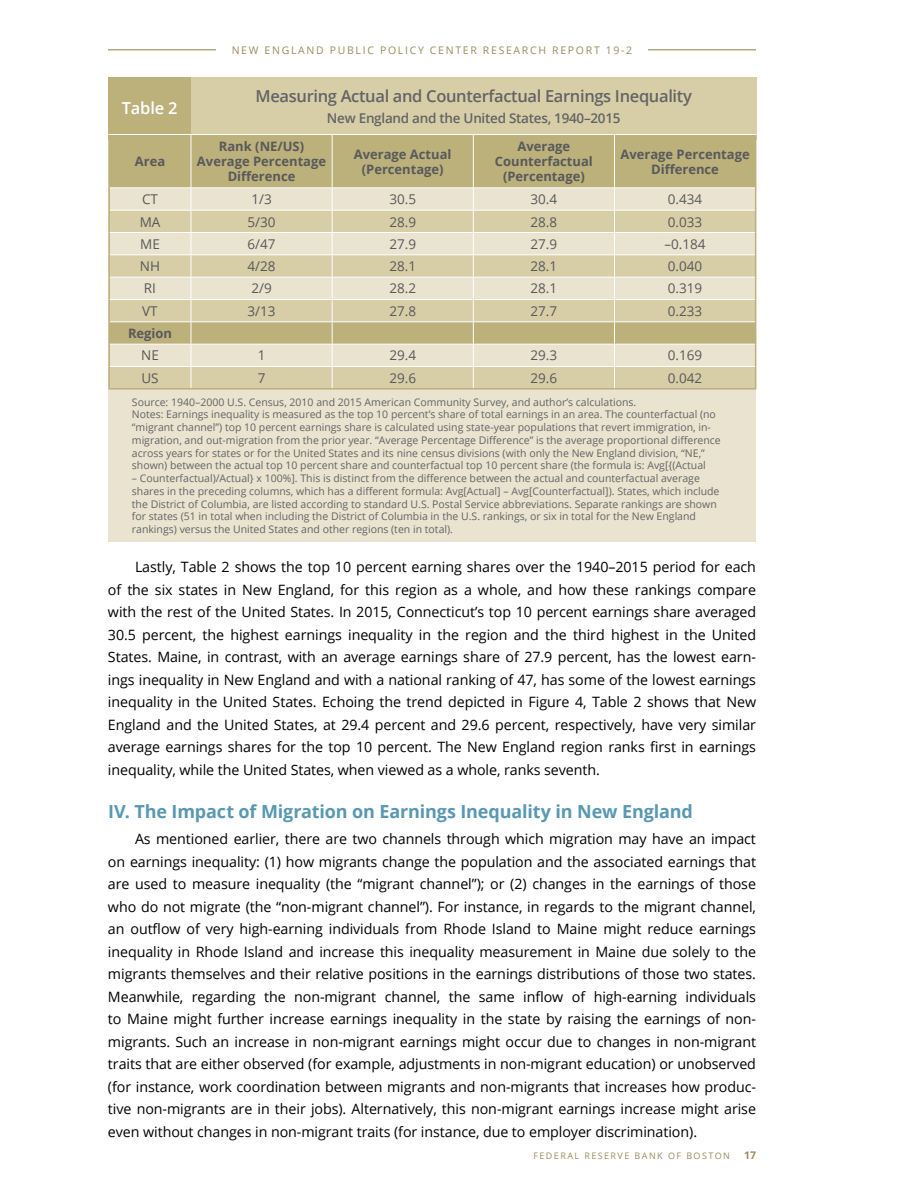
<style>
.page{position:relative;width:918px;height:1188px;background:#fff}
.page>*{position:absolute;margin:0;border:0;box-sizing:border-box;transform-origin:0 0}
.t1{font:700 18px "Open Sans";letter-spacing:-.01em;color:#5898b1}
.t2{font:600 16.5px "Open Sans";letter-spacing:-.02em;color:#636466}
.t3{font:600 16.5px "Open Sans";letter-spacing:-.01em;color:#fff}
.t4{font:14.25px/22.5px "Open Sans";letter-spacing:-.005em;color:#000;text-align:justify}
.t5{font:13.5px "Open Sans";color:#58595b}
.t6{font:600 13.5px "Open Sans";letter-spacing:-.02em;color:#636466}
.t7{font:700 12.9px/14.9px "Open Sans";color:#58595b;text-align:center}
.t8{font:10.5px/12.8px "Open Sans";color:#636466}
.t9{font:10.5px "Open Sans";letter-spacing:.16em;color:#988d5f}
.t10{font:9px "Open Sans";letter-spacing:.16em;color:#988d5f}
.s1{font-weight:700;font-size:10.5px}
</style>
<div class="page">
<hr style="left:108px;top:49px;width:648px;height:1px;background:#988d5f">
<div style="left:216px;top:38px;width:432px;height:23px;background:#fff"></div>
<div style="left:108px;top:102px;width:648px;height:439px;background:#e9e3cf"></div>
<div style="left:110px;top:77px;width:646px;height:62px;background:#d7cda6"></div>
<div style="left:108px;top:77px;width:83px;height:62px;background:#bcb07b"></div>
<hr style="left:108px;top:135px;width:2px;height:53px;background:#bcb07b">
<hr style="left:108px;top:188px;width:2px;height:22px;background:#bcb07b">
<hr style="left:108px;top:210px;width:2px;height:23px;background:#bcb07b">
<hr style="left:108px;top:233px;width:2px;height:22px;background:#bcb07b">
<hr style="left:108px;top:255px;width:2px;height:22px;background:#bcb07b">
<hr style="left:108px;top:277px;width:2px;height:22px;background:#bcb07b">
<hr style="left:108px;top:344px;width:2px;height:22px;background:#bcb07b">
<hr style="left:108px;top:366px;width:2px;height:22px;background:#bcb07b">
<hr style="left:108px;top:388px;width:83px;height:2px;background:#bcb07b">
<hr style="left:191px;top:388px;width:141px;height:2px;background:#bcb07b">
<hr style="left:332px;top:388px;width:141px;height:2px;background:#bcb07b">
<hr style="left:473px;top:388px;width:141px;height:2px;background:#bcb07b">
<hr style="left:614px;top:388px;width:142px;height:2px;background:#bcb07b">
<hr style="left:108px;top:322px;width:2px;height:22px;background:#bcb07b">
<hr style="left:108px;top:299px;width:2px;height:23px;background:#bcb07b">
<svg style="left:109px;top:135px;width:647px;height:253px"></svg>
<hr style="left:614px;top:321px;width:141px;height:1px;background:#fff">
<hr style="left:108px;top:134px;width:83px;height:1px;background:#fff">
<hr style="left:191px;top:134px;width:141px;height:1px;background:#fff">
<hr style="left:332px;top:134px;width:141px;height:1px;background:#fff">
<hr style="left:473px;top:134px;width:141px;height:1px;background:#fff">
<hr style="left:614px;top:134px;width:142px;height:1px;background:#fff">
<p class="t3" style="left:122px;top:97px;width:58px">Table 2</p>
<p class="t7" style="left:135px;top:154px;width:32px">Area</p>
<p class="t9" style="left:232px;top:43px;width:402px">NEW ENGLAND PUBLIC POLICY CENTER RESEARCH REPORT 19-2</p>
<p class="t2" style="left:256px;top:85px;width:438px">Measuring Actual and Counterfactual Earnings Inequality</p>
<p class="t6" style="left:327px;top:109px;width:295px">New England and the United States, 1940–2015</p>
<p class="t7" style="left:197px;top:139px;width:131px">Rank (NE/US)<br>Average Percentage<br>Difference</p>
<p class="t7" style="left:354px;top:146px;width:99px">Average Actual (Percentage)</p>
<p class="t7" style="left:495px;top:139px;width:100px">Average<br>Counterfactual (Percentage)</p>
<p class="t7" style="left:621px;top:146px;width:131px">Average Percentage<br>Difference</p>
<p class="t5" style="left:142px;top:190px;width:17px">CT</p>
<p class="t5" style="left:251px;top:190px;width:22px">1/3</p>
<p class="t5" style="left:389px;top:190px;width:28px">30.5</p>
<p class="t5" style="left:531px;top:190px;width:28px">30.4</p>
<p class="t5" style="left:668px;top:190px;width:36px">0.434</p>
<p class="t5" style="left:140px;top:212px;width:22px">MA</p>
<p class="t5" style="left:247px;top:212px;width:30px">5/30</p>
<p class="t5" style="left:389px;top:212px;width:28px">28.9</p>
<p class="t5" style="left:531px;top:212px;width:28px">28.8</p>
<p class="t5" style="left:668px;top:212px;width:36px">0.033</p>
<p class="t5" style="left:140px;top:235px;width:21px">ME</p>
<p class="t5" style="left:247px;top:235px;width:30px">6/47</p>
<p class="t5" style="left:389px;top:235px;width:28px">27.9</p>
<p class="t5" style="left:531px;top:235px;width:28px">27.9</p>
<p class="t5" style="left:664px;top:235px;width:43px">–0.184</p>
<p class="t5" style="left:140px;top:257px;width:22px">NH</p>
<p class="t5" style="left:247px;top:257px;width:30px">4/28</p>
<p class="t5" style="left:389px;top:257px;width:28px">28.1</p>
<p class="t5" style="left:531px;top:257px;width:28px">28.1</p>
<p class="t5" style="left:668px;top:257px;width:36px">0.040</p>
<p class="t5" style="left:144px;top:279px;width:14px">RI</p>
<p class="t5" style="left:251px;top:279px;width:22px">2/9</p>
<p class="t5" style="left:389px;top:279px;width:28px">28.2</p>
<p class="t5" style="left:531px;top:279px;width:28px">28.1</p>
<p class="t5" style="left:668px;top:279px;width:36px">0.319</p>
<p class="t5" style="left:142px;top:302px;width:17px">VT</p>
<p class="t5" style="left:247px;top:302px;width:30px">3/13</p>
<p class="t5" style="left:389px;top:302px;width:28px">27.8</p>
<p class="t5" style="left:531px;top:302px;width:28px">27.7</p>
<p class="t5" style="left:668px;top:302px;width:36px">0.233</p>
<p class="t7" style="left:128px;top:326px;width:46px">Region</p>
<p class="t5" style="left:141px;top:346px;width:19px">NE</p>
<p class="t5" style="left:258px;top:346px;width:9px">1</p>
<p class="t5" style="left:389px;top:346px;width:28px">29.4</p>
<p class="t5" style="left:531px;top:346px;width:28px">29.3</p>
<p class="t5" style="left:668px;top:346px;width:36px">0.169</p>
<p class="t5" style="left:141px;top:369px;width:19px">US</p>
<p class="t5" style="left:258px;top:369px;width:9px">7</p>
<p class="t5" style="left:389px;top:369px;width:28px">29.6</p>
<p class="t5" style="left:531px;top:369px;width:28px">29.6</p>
<p class="t5" style="left:668px;top:369px;width:36px">0.042</p>
<p class="t8" style="left:132px;top:395px;width:590px">Source: 1940–2000 U.S. Census, 2010 and 2015 American Community Survey, and author’s calculations.<br>Notes: Earnings inequality is measured as the top 10 percent’s share of total earnings in an area. The counterfactual (no “migrant channel”) top 10 percent earnings share is calculated using state-year populations that revert immigration, in&shy;migration, and out-migration from the prior year. “Average Percentage Difference” is the average proportional difference across years for states or for the United States and its nine census divisions (with only the New England division, “NE,” shown) between the actual top 10 percent share and counterfactual top 10 percent share (the formula is: Avg[{(Actual</p>
<p class="t8" style="left:132px;top:472px;width:589px">– Counterfactual)/Actual} x 100%]. This is distinct from the difference between the actual and counterfactual average shares in the preceding columns, which has a different formula: Avg[Actual] – Avg[Counterfactual]). States, which include the District of Columbia, are listed according to standard U.S. Postal Service abbreviations. Separate rankings are shown for states (51 in total when including the District of Columbia in the U.S. rankings, or six in total for the New England rankings) versus the United States and other regions (ten in total).</p>
<p class="t4" style="left:108px;top:556px;width:650px;text-indent:27px">Lastly, Table 2 shows the top 10 percent earning shares over the 1940–2015 period for each of the six states in New England, for this region as a whole, and how these rankings compare with the rest of the United States. In 2015, Connecticut’s top 10 percent earnings share averaged 30.5 percent, the highest earnings inequality in the region and the third highest in the United States. Maine, in contrast, with an average earnings share of 27.9 percent, has the lowest earn&shy;ings inequality in New England and with a national ranking of 47, has some of the lowest earnings inequality in the United States. Echoing the trend depicted in Figure 4, Table 2 shows that New England and the United States, at 29.4 percent and 29.6 percent, respectively, have very similar average earnings shares for the top 10 percent. The New England region ranks first in earnings inequality, while the United States, when viewed as a whole, ranks seventh.</p>
<p class="t1" style="left:108px;top:799px;width:587px">IV. The Impact of Migration on Earnings Inequality in New England</p>
<p class="t4" style="left:108px;top:828px;width:650px;text-indent:27px">As mentioned earlier, there are two channels through which migration may have an impact on earnings inequality: (1) how migrants change the population and the associated earnings that are used to measure inequality (the “migrant channel”); or (2) changes in the earnings of those who do not migrate (the “non-migrant channel”). For instance, in regards to the migrant channel, an outflow of very high-earning individuals from Rhode Island to Maine might reduce earnings inequality in Rhode Island and increase this inequality measurement in Maine due solely to the migrants themselves and their relative positions in the earnings distributions of those two states.<br>Meanwhile, regarding the non-migrant channel, the same inflow of high-earning individuals to Maine might further increase earnings inequality in the state by raising the earnings of non&shy;migrants. Such an increase in non-migrant earnings might occur due to changes in non-migrant traits that are either observed (for example, adjustments in non-migrant education) or unobserved (for instance, work coordination between migrants and non-migrants that increases how produc&shy;tive non-migrants are in their jobs). Alternatively, this non-migrant earnings increase might arise even without changes in non-migrant traits (for instance, due to employer discrimination).</p>
<p class="t10" style="left:533px;top:1150px;width:224px">FEDERAL RESERVE BANK OF BOSTON <span class="s1">17</span></p>
</div>
